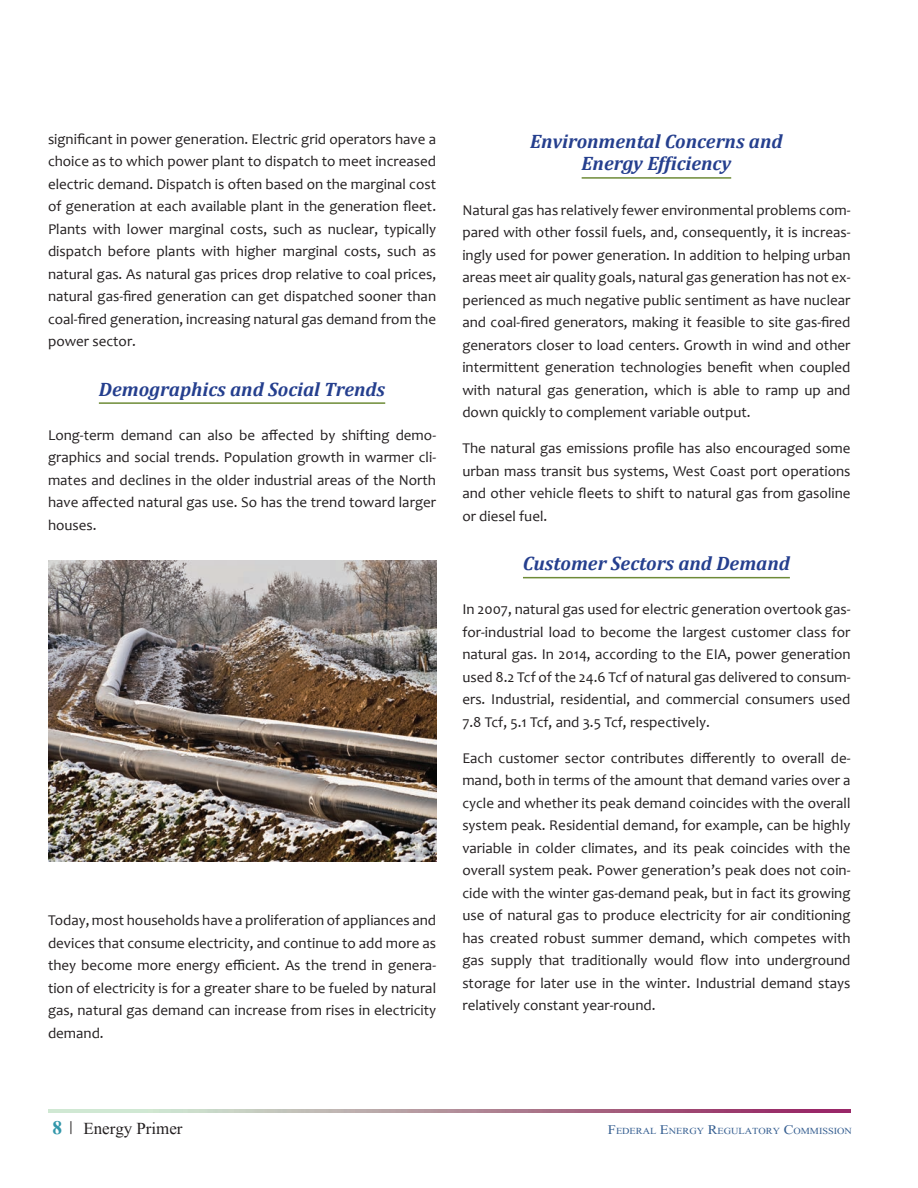
<style>
.page{position:relative;width:918px;height:1188px;background:#fff}
.page>*{position:absolute;margin:0;border:0;box-sizing:border-box;transform-origin:0 0}
.t1{font:21px "Aparajita";color:#231f20}
.Heading_3{font:italic 700 19.5px/22.5px "Cambria";color:#253f8e;text-align:center}
.t2{font:15px/22.5px "Candara";color:#231f20;text-align:justify}
.t3{font:11.55px "Aparajita";color:#365f91;scale:1.1 1}
.s1{font-weight:700;font-size:24px;color:#3297aa}
.s2{font-weight:700;font-size:18px}
.s3{font-size:16.5px}
</style>
<div class="page">
<img style="left:49px;top:1109px;width:801px;height:4px">
<hr style="left:99px;top:402px;width:286px;height:2px;background:#6e8b37">
<img style="left:48px;top:560px;width:388px;height:302px">
<hr style="left:582px;top:177px;width:149px;height:2px;background:#6e8b37">
<hr style="left:523px;top:577px;width:267px;height:1px;background:#6e8b37">
<p class="t2" style="left:48px;top:127px;width:390px">significant in power generation. Electric grid operators have a choice as to which power plant to dispatch to meet increased electric demand. Dispatch is often based on the marginal cost of generation at each available plant in the generation fleet.<br>Plants with lower marginal costs, such as nuclear, typically dispatch before plants with higher marginal costs, such as natural gas. As natural gas prices drop relative to coal prices, natural gas-fired generation can get dispatched sooner than coal-fired generation, increasing natural gas demand from the power sector.</p>
<p class="Heading_3" style="left:99px;top:377px;width:288px">Demographics and Social Trends</p>
<p class="t2" style="left:48px;top:424px;width:390px">Long-term demand can also be affected by shifting demo&shy;graphics and social trends. Population growth in warmer cli&shy;mates and declines in the older industrial areas of the North have affected natural gas use. So has the trend toward larger houses.</p>
<p class="t2" style="left:48px;top:909px;width:390px">Today, most households have a proliferation of appliances and devices that consume electricity, and continue to add more as they become more energy efficient. As the trend in genera&shy;tion of electricity is for a greater share to be fueled by natural gas, natural gas demand can increase from rises in electricity demand.</p>
<p class="Heading_3" style="left:530px;top:129px;width:254px">Environmental Concerns and<br>Energy Efficiency</p>
<p class="t2" style="left:462px;top:198px;width:390px">Natural gas has relatively fewer environmental problems com&shy;pared with other fossil fuels, and, consequently, it is increas&shy;ingly used for power generation. In addition to helping urban areas meet air quality goals, natural gas generation has not ex&shy;perienced as much negative public sentiment as have nuclear and coal-fired generators, making it feasible to site gas-fired generators closer to load centers. Growth in wind and other intermittent generation technologies benefit when coupled with natural gas generation, which is able to ramp up and down quickly to complement variable output.</p>
<p class="t2" style="left:462px;top:437px;width:390px">The natural gas emissions profile has also encouraged some urban mass transit bus systems, West Coast port operations and other vehicle fleets to shift to natural gas from gasoline or diesel fuel.</p>
<p class="Heading_3" style="left:523px;top:552px;width:268px">Customer Sectors and Demand</p>
<p class="t2" style="left:462px;top:598px;width:390px">In 2007, natural gas used for electric generation overtook gas&shy;for-industrial load to become the largest customer class for natural gas. In 2014, according to the EIA, power generation used 8.2 Tcf of the 24.6 Tcf of natural gas delivered to consum&shy;ers. Industrial, residential, and commercial consumers used 7.8 Tcf, 5.1 Tcf, and 3.5 Tcf, respectively.</p>
<p class="t2" style="left:462px;top:747px;width:390px">Each customer sector contributes differently to overall de&shy;mand, both in terms of the amount that demand varies over a cycle and whether its peak demand coincides with the overall system peak. Residential demand, for example, can be highly variable in colder climates, and its peak coincides with the overall system peak. Power generation’s peak does not coin&shy;cide with the winter gas-demand peak, but in fact its growing use of natural gas to produce electricity for air conditioning has created robust summer demand, which competes with gas supply that traditionally would flow into underground storage for later use in the winter. Industrial demand stays relatively constant year-round.</p>
<h1 class="t1" style="left:52px;top:1118px;width:131px"><span class="s1">8</span> <span class="s2">|</span> Energy Primer</h1>
<p class="t3" style="left:608px;top:1125px;width:223px"><span class="s3">F</span>ederal <span class="s3">E</span>nergy <span class="s3">R</span>egulatory <span class="s3">C</span>ommission</p>
</div>
